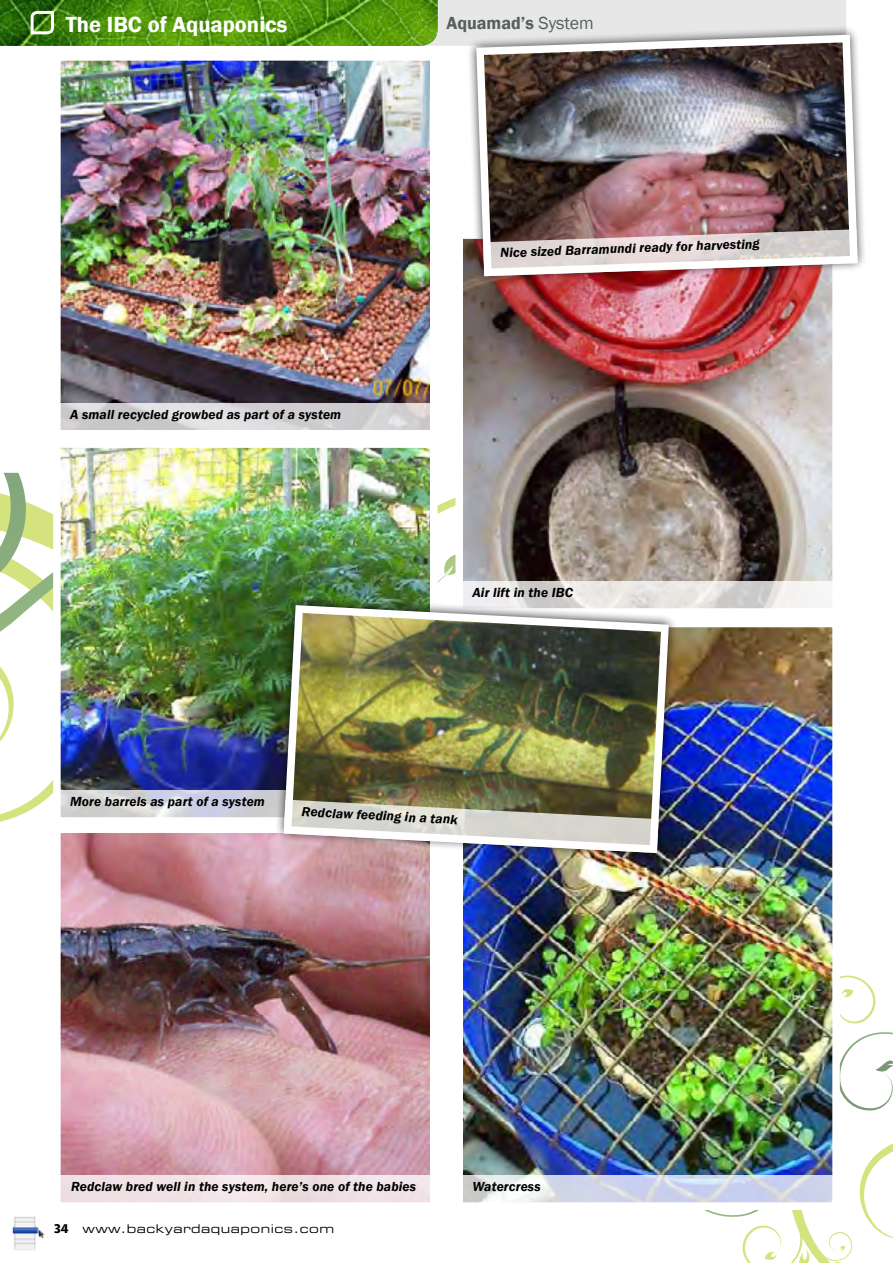
<style>
.page{position:relative;width:893px;height:1263px;background:#fff}
.page>*{position:absolute;margin:0;border:0;box-sizing:border-box;transform-origin:0 0}
.t1{font:600 22.5px "Franklin Gothic";color:#fff}
.t2{font:600 18px "Franklin Gothic";color:#555f5c}
.t3{font:italic 600 13.5px "Franklin Gothic";letter-spacing:.01em;color:#000}
.t4{font:12px "Eurostile LT Std Ex 2";letter-spacing:.04em;color:#000}
.s1{font-weight:400}
.s2{font-family:"Amplitude";font-weight:700;font-size:13.5px}
</style>
<div class="page">
<svg style="left:444px;top:554px;width:11px;height:22px"></svg>
<svg style="left:0;top:473px;width:53px;height:349px"></svg>
<svg style="left:704px;top:975px;width:189px;height:288px"></svg>
<img style="left:12px;top:1216px;width:33px;height:34px">
<img style="left:464px;top:240px;width:367px;height:342px">
<div style="left:455px;top:231px;width:385px;height:385px;border:8px solid #fff"></div>
<img style="left:464px;top:629px;width:367px;height:547px">
<div style="left:455px;top:620px;width:385px;height:590px;border:8px solid #fff"></div>
<svg style="left:455px;top:582px;width:385px;height:34px"></svg>
<svg style="left:455px;top:1176px;width:385px;height:34px"></svg>
<img style="left:62px;top:62px;width:366px;height:341px">
<div style="left:53px;top:53px;width:384px;height:384px;border:8px solid #fff"></div>
<img style="left:62px;top:449px;width:366px;height:342px">
<div style="left:53px;top:440px;width:384px;height:385px;border:8px solid #fff"></div>
<img style="left:62px;top:834px;width:366px;height:342px">
<div style="left:53px;top:825px;width:384px;height:385px;border:8px solid #fff"></div>
<svg style="left:53px;top:403px;width:384px;height:34px"></svg>
<svg style="left:53px;top:791px;width:221px;height:34px"></svg>
<svg style="left:54px;top:1176px;width:383px;height:34px;fill:#f2e4e7"></svg>
<img style="left:466px;top:27px;width:398px;height:259px">
<img style="left:472px;top:31px;width:390px;height:249px">
<img style="left:274px;top:595px;width:405px;height:268px">
<img style="left:280px;top:601px;width:393px;height:256px">
<img style="left:483px;top:229px;width:375px;height:47px">
<img style="left:284px;top:799px;width:375px;height:54px">
<svg style="left:0;top:0;width:846px;height:46px;background:#94b674"></svg>
<h1 class="t1" style="left:66px;top:10px;width:223px">The IBC of Aquaponics</h1>
<p class="t3" style="left:70px;top:406px;width:273px">A small recycled growbed as part of a system</p>
<h2 class="t2" style="left:446px;top:12px;width:149px">Aquamad’s <span class="s1">System</span></h2>
<p class="t3" style="left:500px;top:244px;width:261px;rotate:-2deg">Nice sized Barramundi ready for harvesting</p>
<p class="t3" style="left:472px;top:584px;width:102px">Air lift in the IBC</p>
<p class="t3" style="left:70px;top:793px;width:196px">More barrels as part of a system</p>
<p class="t3" style="left:302px;top:803px;width:158px;rotate:3deg">Redclaw feeding in a tank</p>
<p class="t3" style="left:71px;top:1178px;width:347px">Redclaw bred well in the system, here’s one of the babies</p>
<p class="t4" style="left:54px;top:1221px;width:282px"><span class="s2">34</span> www.backyardaquaponics.com</p>
<p class="t3" style="left:472px;top:1178px;width:70px">Watercress</p>
</div>
